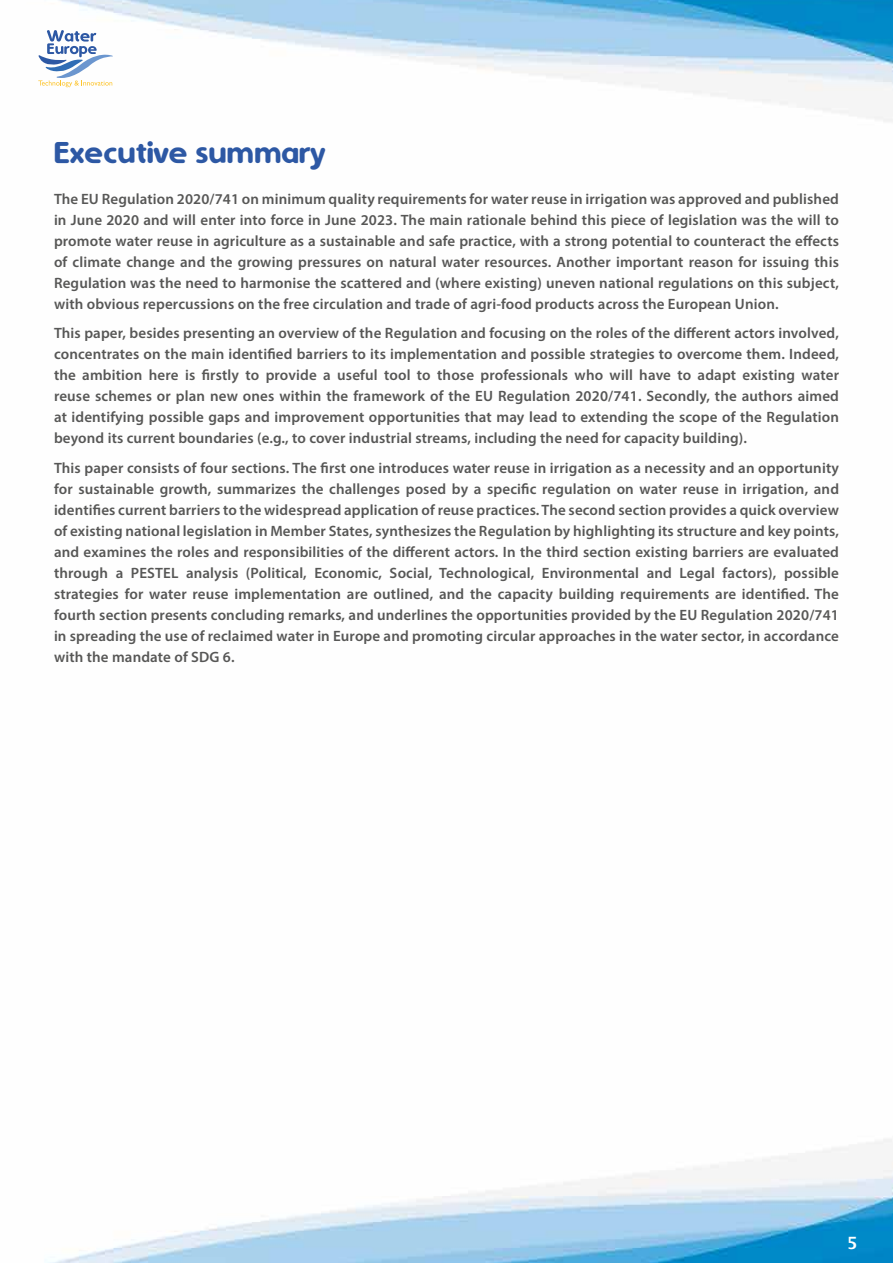
<style>
.page{position:relative;width:893px;height:1263px;background:#fff}
.page>*{position:absolute;margin:0;border:0;box-sizing:border-box;transform-origin:0 0}
.t1{font:31.8px "Simply Rounded";color:#2d58a4}
.t2{font:700 16.95px "Lucida Grande";color:#fff}
.t3{font:600 15px/21px "Myriad Pro";letter-spacing:.01em;color:#575756;text-align:justify}
</style>
<div class="page">
<img style="left:47px;top:0;width:846px;height:1263px">
<svg style="left:38px;top:30px;width:75px;height:57px"></svg>
<h1 class="t1" style="left:54px;top:136px;width:273px">Executive summary</h1>
<p class="t3" style="left:54px;top:188px;width:786px">The EU Regulation 2020/741 on minimum quality requirements for water reuse in irrigation was approved and published in June 2020 and will enter into force in June 2023. The main rationale behind this piece of legislation was the will to promote water reuse in agriculture as a sustainable and safe practice, with a strong potential to counteract the effects of climate change and the growing pressures on natural water resources. Another important reason for issuing this Regulation was the need to harmonise the scattered and (where existing) uneven national regulations on this subject, with obvious repercussions on the free circulation and trade of agri-food products across the European Union.</p>
<p class="t3" style="left:54px;top:322px;width:786px">This paper, besides presenting an overview of the Regulation and focusing on the roles of the different actors involved, concentrates on the main identified barriers to its implementation and possible strategies to overcome them. Indeed, the ambition here is firstly to provide a useful tool to those professionals who will have to adapt existing water reuse schemes or plan new ones within the framework of the EU Regulation 2020/741. Secondly, the authors aimed at identifying possible gaps and improvement opportunities that may lead to extending the scope of the Regulation beyond its current boundaries (e.g., to cover industrial streams, including the need for capacity building).</p>
<p class="t3" style="left:54px;top:457px;width:787px">This paper consists of four sections. The first one introduces water reuse in irrigation as a necessity and an opportunity for sustainable growth, summarizes the challenges posed by a specific regulation on water reuse in irrigation, and identifies current barriers to the widespread application of reuse practices. The second section provides a quick overview of existing national legislation in Member States, synthesizes the Regulation by highlighting its structure and key points, and examines the roles and responsibilities of the different actors. In the third section existing barriers are evaluated through a PESTEL analysis (Political, Economic, Social, Technological, Environmental and Legal factors), possible strategies for water reuse implementation are outlined, and the capacity building requirements are identified. The fourth section presents concluding remarks, and underlines the opportunities provided by the EU Regulation 2020/741 in spreading the use of reclaimed water in Europe and promoting circular approaches in the water sector, in accordance with the mandate of SDG 6.</p>
<p class="t2" style="left:847px;top:1231px;width:12px">5</p>
</div>
